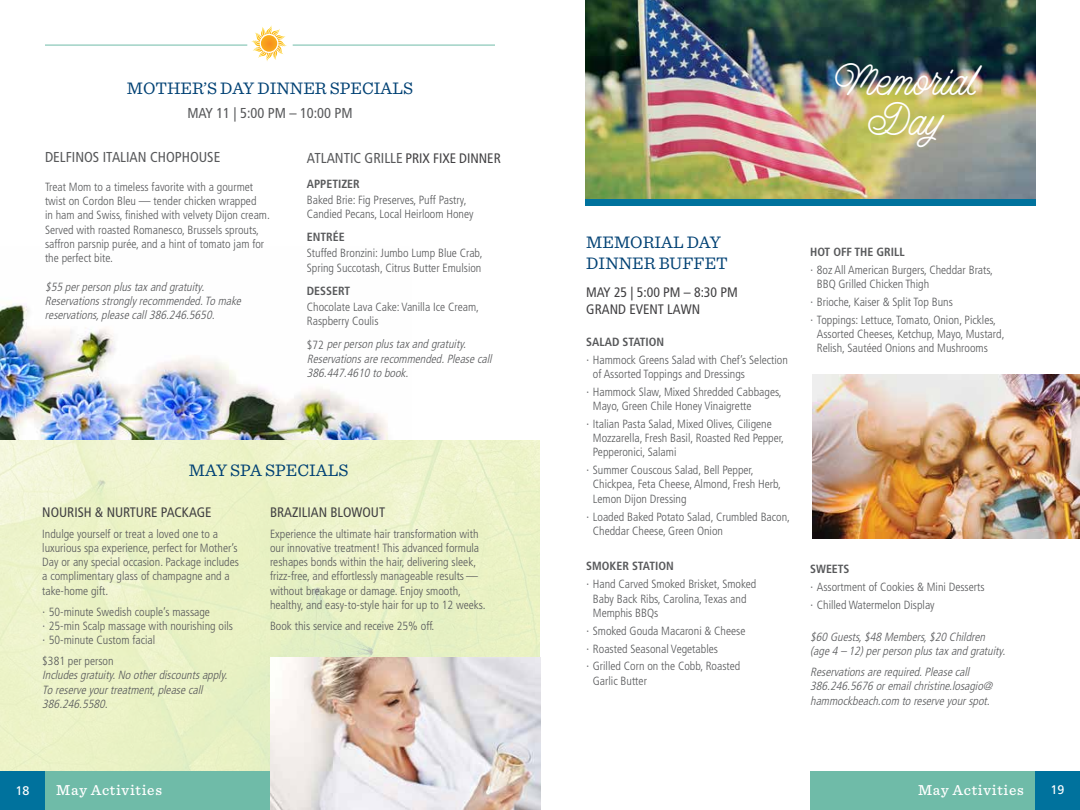
<style>
.page{position:relative;width:1080px;height:810px;background:#fff}
.page>*{position:absolute;margin:0;border:0;box-sizing:border-box;transform-origin:0 0}
.t1{font:37.5px/40px "Lazy Ride Script";color:#fff;text-align:center}
.t2{font:17.5px/21px "Sentinel";color:#004174}
.t3{font:500 15px "Sentinel";letter-spacing:.05em;color:#fff}
.t4{font:condensed 14.38px "Frutiger LT Std";color:#58595b}
.t5{font:condensed 13.75px/16.5px "Frutiger LT Std";color:#414042}
.t6{font:12.5px "Frutiger LT Std";color:#fff}
.t7{font:300 condensed 11.88px/14.2px "Frutiger LT Std";color:#58595b}
.t8{font:italic 300 condensed 11.88px/14.2px "Frutiger LT Std";color:#58595b}
.t9{font:700 condensed 11.88px "Frutiger LT Std";color:#58595b}
.s1{font-size:13.75px;color:#414042}
.s2{font-style:normal}
.s3{font-family:"Avenir";font-weight:400;font-stretch:normal}
.s4{font-weight:700}
</style>
<div class="page">
<hr style="left:293px;top:45px;width:202px;height:1px;background:#6fbba8">
<hr style="left:45px;top:45px;width:202px;height:1px;background:#6fbba8">
<svg style="left:251px;top:25px;width:36px;height:27px"></svg>
<img style="left:0;top:304px;width:388px;height:136px">
<div style="left:585px;top:60px;width:450px;height:146px;background:#00729d"></div>
<img style="left:585px;top:0;width:450px;height:199px">
<img style="left:812px;top:375px;width:268px;height:163px">
<img style="left:270px;top:658px;width:270px;height:152px">
<div style="left:1024px;top:771px;width:56px;height:39px;background:#00729d"></div>
<div style="left:0;top:771px;width:56px;height:39px;background:#00729d"></div>
<div style="left:810px;top:771px;width:225px;height:39px;background:#6fbba8"></div>
<div style="left:45px;top:771px;width:225px;height:39px;background:#6fbba8"></div>
<h2 class="t2" style="left:127px;top:77px;width:288px">MOTHER’S DAY DINNER SPECIALS</h2>
<p class="t4" style="left:187px;top:104px;width:167px">MAY 11 | 5:00 PM – 10:00 PM</p>
<p class="t4" style="left:45px;top:149px;width:177px">DELFINOS ITALIAN CHOPHOUSE</p>
<p class="t7" style="left:45px;top:180px;width:226px">Treat Mom to a timeless favorite with a gourmet twist on Cordon Bleu — tender chicken wrapped<br>in ham and Swiss, finished with velvety Dijon cream.<br>Served with roasted Romanesco, Brussels sprouts, saffron parsnip purée, and a hint of tomato jam for the perfect bite.</p>
<p class="t8" style="left:45px;top:279px;width:200px">$55 perperson plustaxand gratuity.<br>Reservationsstronglyrecommended.To make reservations,pleasecall386.246.5650.</p>
<p class="t4" style="left:307px;top:149px;width:195px">ATLANTIC GRILLE <span class="s1">PRIX FIXE DINNER</span></p>
<p class="t9" style="left:307px;top:177px;width:55px">APPETIZER</p>
<p class="t7" style="left:307px;top:193px;width:168px">Baked Brie: Fig Preserves, Puff Pastry,<br>Candied Pecans, Local Heirloom Honey</p>
<p class="t9" style="left:307px;top:230px;width:39px">ENTRÉE</p>
<p class="t7" style="left:307px;top:246px;width:177px">Stuffed Bronzini: Jumbo Lump Blue Crab,<br>Spring Succotash, Citrus Butter Emulsion</p>
<p class="t9" style="left:307px;top:284px;width:45px">DESSERT</p>
<p class="t7" style="left:307px;top:300px;width:174px">Chocolate Lava Cake: Vanilla Ice Cream,<br>Raspberry Coulis</p>
<p class="t8" style="left:307px;top:337px;width:189px"><span class="s2">$ 7 2</span> perperson plustaxand gratuity.<br>Reservationsarerecommended.Pleasecall<br>386.447.4610 to book.</p>
<h2 class="t2" style="left:189px;top:459px;width:161px">MAY SPA SPECIALS</h2>
<p class="t5" style="left:42px;top:504px;width:171px">NOURISH &amp; NURTURE PACKAGE</p>
<p class="t7" style="left:42px;top:527px;width:198px">Indulge yourself or treat a loved one to a luxurious spa experience, perfect for Mother’s Day or any special occasion. Package includes a complimentary glass of champagne and a take-home gift.</p>
<p class="t7" style="left:42px;top:604px;width:192px"><span class="s3">·</span> 50-minute Swedish couple’s massage<br><span class="s3">·</span> 25-min Scalp massage with nourishing oils <span class="s3">·</span> 50-minute Custom facial</p>
<p class="t7" style="left:42px;top:654px;width:73px">$381 per person</p>
<p class="t8" style="left:42px;top:668px;width:190px">Includesgratuity.No otherdiscountsapply.<br>To reserveyourtreatment,pleasecall<br>386.246.5580.</p>
<p class="t5" style="left:270px;top:504px;width:117px">BRAZILIAN BLOWOUT</p>
<p class="t7" style="left:270px;top:527px;width:217px">Experience the ultimate hair transformation with our innovative treatment! This advanced formula reshapes bonds within the hair, delivering sleek, frizz-free, and effortlessly manageable results — without breakage or damage. Enjoy smooth, healthy, and easy-to-style hair for up to 12 weeks.</p>
<p class="t7" style="left:270px;top:619px;width:166px">Book this service and receive 25% off.</p>
<h1 class="t1" style="left:834px;top:62px;width:144px">Memorial<br>Day</h1>
<h2 class="t2" style="left:586px;top:231px;width:143px">MEMORIAL DAY<br>DINNER BUFFET</h2>
<p class="t5" style="left:586px;top:284px;width:153px">MAY 25 | 5:00 PM – 8:30 PM<br>GRAND EVENT LAWN</p>
<p class="t7" style="left:586px;top:333px;width:203px;line-height:17.9px"><span class="s4">SALAD STATION<br></span><span class="s3">·</span> Hammock Greens Salad with Chef’s Selection</p>
<p class="t7" style="left:586px;top:365px;width:197px;line-height:17.9px;text-indent:7px">of Assorted Toppings and Dressings<br><span class="s3">·</span> Hammock Slaw, Mixed Shredded Cabbages,</p>
<p class="t7" style="left:586px;top:397px;width:187px;line-height:17.9px;text-indent:7px">Mayo, Green Chile Honey Vinaigrette<br><span class="s3">·</span> Italian Pasta Salad, Mixed Olives, Ciligene</p>
<p class="t7" style="left:593px;top:431px;width:193px">Mozzarella, Fresh Basil, Roasted Red Pepper,<br>Pepperonici, Salami</p>
<p class="t7" style="left:593px;top:463px;width:190px;text-indent:-7px"><span class="s3">·</span> Summer Couscous Salad, Bell Pepper,<br>Chickpea, Feta Cheese, Almond, Fresh Herb,<br>Lemon Dijon Dressing</p>
<p class="t7" style="left:593px;top:509px;width:199px;text-indent:-7px"><span class="s3">·</span> Loaded Baked Potato Salad, Crumbled Bacon,<br>Cheddar Cheese, Green Onion</p>
<p class="t7" style="left:586px;top:558px;width:172px;line-height:17.9px"><span class="s4">SMOKER STATION<br></span><span class="s3">·</span> Hand Carved Smoked Brisket, Smoked</p>
<p class="t7" style="left:593px;top:592px;width:155px">Baby Back Ribs, Carolina, Texas and<br>Memphis BBQs</p>
<p class="t7" style="left:586px;top:622px;width:161px;line-height:17.9px"><span class="s3">·</span> Smoked Gouda Macaroni &amp; Cheese <span class="s3">·</span> Roasted Seasonal Vegetables<br><span class="s3">·</span> Grilled Corn on the Cobb, Roasted</p>
<p class="t7" style="left:593px;top:674px;width:56px">Garlic Butter</p>
<p class="t7" style="left:810px;top:243px;width:184px;line-height:17.9px"><span class="s4">HOT OFF THE GRILL<br></span><span class="s3">·</span> 8oz All American Burgers, Cheddar Brats,</p>
<p class="t7" style="left:810px;top:275px;width:187px;line-height:17.9px;text-indent:7px">BBQ Grilled Chicken Thigh<br><span class="s3">·</span> Brioche, Kaiser &amp; Split Top Buns<br><span class="s3">·</span> Toppings: Lettuce, Tomato, Onion, Pickles,</p>
<p class="t7" style="left:817px;top:327px;width:189px">Assorted Cheeses, Ketchup, Mayo, Mustard,<br>Relish, Sautéed Onions and Mushrooms</p>
<p class="t7" style="left:810px;top:560px;width:176px;line-height:17.9px"><span class="s4">SWEETS<br></span><span class="s3">·</span> Assortment of Cookies &amp; Mini Desserts <span class="s3">·</span> Chilled Watermelon Display</p>
<p class="t8" style="left:810px;top:630px;width:199px">$60 Guests,$48 Members,$20 Children (age4 – 12)perperson plustaxand gratuity.</p>
<p class="t8" style="left:810px;top:665px;width:187px">Reservationsarerequired.Pleasecall<br>386.246.5676 oremailchristine.losagio@ hammockbeach.com to reserveyourspot.</p>
<p class="t6" style="left:16px;top:783px;width:15px">18</p>
<p class="t3" style="left:56px;top:778px;width:107px">May Activities</p>
<p class="t3" style="left:918px;top:778px;width:107px">May Activities</p>
<p class="t6" style="left:1051px;top:782px;width:15px">19</p>
</div>
